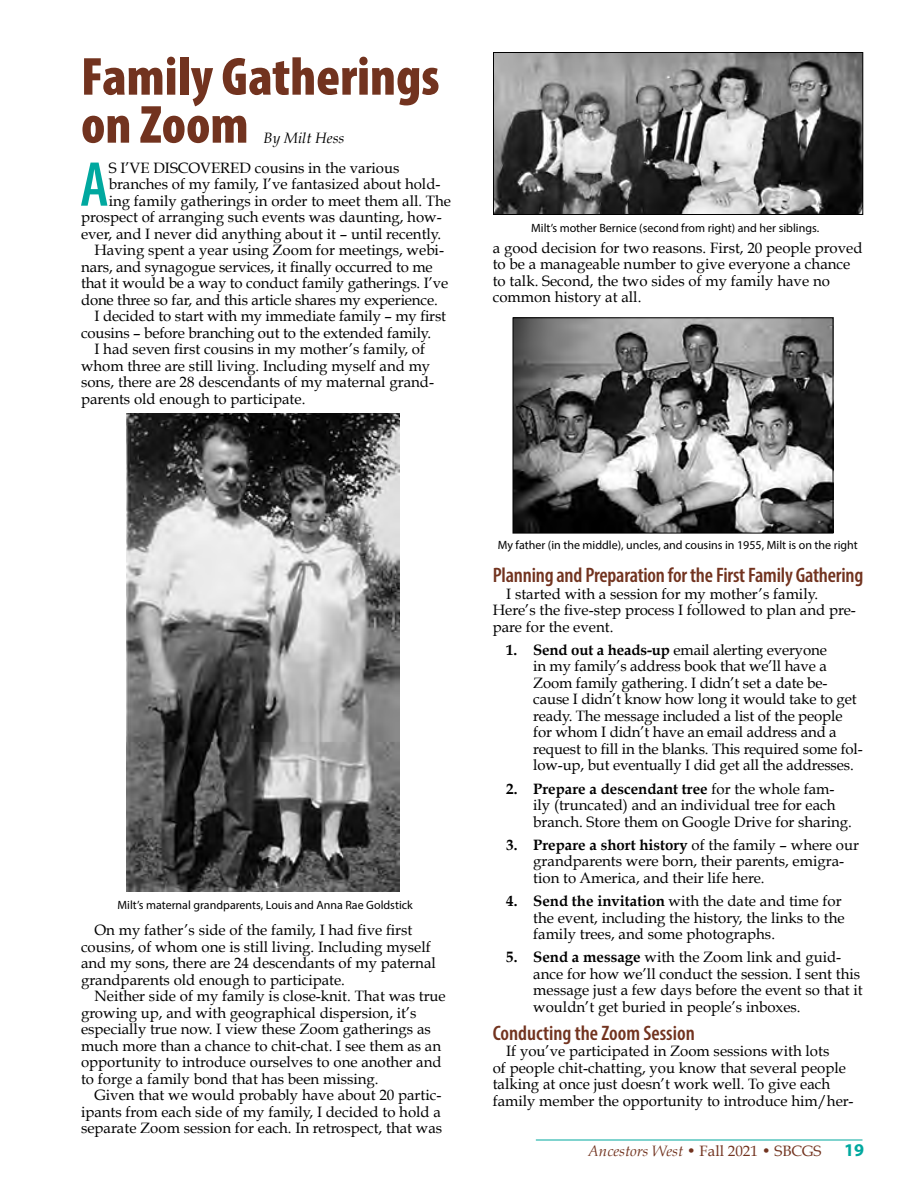
<style>
.page{position:relative;width:918px;height:1188px;background:#fff}
.page>*{position:absolute;margin:0;border:0;box-sizing:border-box;transform-origin:0 0}
.content_body{font:600 condensed 63.9px "Myriad Pro";color:#00a89f}
.content_body-2{font:900 condensed 54px/48px "Myriad Pro";color:#72331f}
.content_body-3{font:600 condensed 21px "Myriad Pro";letter-spacing:-.01em;color:#72331f}
.t1{font:700 18px "Myriad Pro";color:#00a89f}
.content_body-4{font:15px/16.5px "Book Antiqua";color:#000}
.t2{font:15px "Book Antiqua";color:#72331f}
.content_body-5{font:italic 15px "Book Antiqua";color:#000}
.t3{font:12px "Myriad Pro";color:#000}
.s1{font-weight:700}
.s2{font-style:italic}
</style>
<div class="page">
<hr style="left:536px;top:1140px;width:326px;height:1px;background:#00a89f">
<img style="left:126px;top:414px;width:274px;height:477px">
<img style="left:515px;top:319px;width:316px;height:212px">
<div style="left:513px;top:317px;width:320px;height:216px;border:1px solid #000"></div>
<img style="left:495px;top:54px;width:366px;height:159px">
<div style="left:493px;top:52px;width:370px;height:163px;border:1px solid #000"></div>
<p class="content_body-2" style="left:81px;top:51px;width:360px">Family Gatherings on Zoom</p>
<p class="content_body-5" style="left:264px;top:129px;width:82px">By Milt Hess</p>
<p class="content_body" style="left:80px;top:145px;width:30px">A</p>
<p class="content_body-4" style="left:109px;top:159px;width:292px">S I’VE DISCOVERED cousins in the various</p>
<p class="content_body-4" style="left:109px;top:176px;width:333px">branches of my family, I’ve fantasized about hold-</p>
<p class="content_body-4" style="left:109px;top:192px;width:344px">ing family gatherings in order to meet them all. The</p>
<p class="content_body-4" style="left:81px;top:209px;width:362px">prospect of arranging such events was daunting, how-</p>
<p class="content_body-4" style="left:81px;top:225px;width:362px">ever, and I never did anything about it – until recently.</p>
<p class="content_body-4" style="left:81px;top:242px;width:369px;text-indent:14px">Having spent a year using Zoom for meetings, webi&shy;nars, and synagogue services, it finally occurred to me that it would be a way to conduct family gatherings. I’ve done three so far, and this article shares my experience.</p>
<p class="content_body-4" style="left:81px;top:308px;width:367px;text-indent:14px">I decided to start with my immediate family – my first cousins – before branching out to the extended family.</p>
<p class="content_body-4" style="left:81px;top:341px;width:355px;text-indent:14px">I had seven first cousins in my mother’s family, of whom three are still living. Including myself and my sons, there are 28 descendants of my maternal grand&shy;parents old enough to participate.</p>
<p class="t3" style="left:531px;top:221px;width:290px">Milt’s mother Bernice (second from right) and her siblings.</p>
<p class="content_body-4" style="left:493px;top:239px;width:371px">a good decision for two reasons. First, 20 people proved to be a manageable number to give everyone a chance to talk. Second, the two sides of my family have no common history at all.</p>
<p class="t3" style="left:117px;top:897px;width:297px">Milt’s maternal grandparents, Louis and Anna Rae Goldstick</p>
<p class="content_body-4" style="left:81px;top:922px;width:356px;text-indent:14px">On my father’s side of the family, I had five first cousins, of whom one is still living. Including myself and my sons, there are 24 descendants of my paternal grandparents old enough to participate.</p>
<p class="content_body-4" style="left:81px;top:988px;width:366px;text-indent:14px">Neither side of my family is close-knit. That was true growing up, and with geographical dispersion, it’s especially true now. I view these Zoom gatherings as much more than a chance to chit-chat. I see them as an opportunity to introduce ourselves to one another and to forge a family bond that has been missing.</p>
<p class="content_body-4" style="left:81px;top:1087px;width:363px;text-align:justify;text-indent:13px">Given that we would probably have about 20 partic&shy;ipants from each side of my family, I decided to hold a separate Zoom session for each. In retrospect, that was</p>
<p class="t3" style="left:498px;top:538px;width:362px">My father (in the middle), uncles, and cousins in 1955, Milt is on the right</p>
<p class="content_body-3" style="left:493px;top:562px;width:372px">Planning and Preparation for the First Family Gathering</p>
<p class="content_body-4" style="left:493px;top:585px;width:365px;text-indent:14px">I started with a session for my mother’s family.<br>Here’s the five-step process I followed to plan and pre&shy;pare for the event.</p>
<p class="content_body-4" style="left:533px;top:641px;width:331px;text-indent:-27px"><span class="s1">1. Send out a heads-up</span> email alerting everyone<br>in my family’s address book that we’ll have a Zoom family gathering. I didn’t set a date be&shy;cause I didn’t know how long it would take to get ready. The message included a list of the people for whom I didn’t have an email address and a request to fill in the blanks. This required some fol&shy;low-up, but eventually I did get all the addresses.</p>
<p class="content_body-4" style="left:533px;top:780px;width:320px;text-indent:-27px"><span class="s1">2. Prepare a descendant tree</span> for the whole fam&shy;ily (truncated) and an individual tree for each branch. Store them on Google Drive for sharing.</p>
<p class="content_body-4" style="left:533px;top:836px;width:327px;text-indent:-27px"><span class="s1">3. Prepare a short history</span> of the family – where our grandparents were born, their parents, emigra&shy;tion to America, and their life here.</p>
<p class="content_body-4" style="left:533px;top:893px;width:313px;text-indent:-27px"><span class="s1">4. Send the invitation</span> with the date and time for the event, including the history, the links to the family trees, and some photographs.</p>
<p class="content_body-4" style="left:533px;top:949px;width:331px;text-indent:-27px"><span class="s1">5. Send a message</span> with the Zoom link and guid&shy;ance for how we’ll conduct the session. I sent this message just a few days before the event so that it wouldn’t get buried in people’s inboxes.</p>
<p class="content_body-3" style="left:493px;top:1020px;width:204px">Conducting the Zoom Session</p>
<p class="content_body-4" style="left:493px;top:1043px;width:362px;text-indent:14px">If you’ve participated in Zoom sessions with lots<br>of people chit-chatting, you know that several people talking at once just doesn’t work well. To give each family member the opportunity to introduce him/her-</p>
<p class="t2" style="left:588px;top:1141px;width:235px"><span class="s2">Ancestors West</span> • Fall 2021 • SBCGS</p>
<p class="t1" style="left:844px;top:1138px;width:21px">19</p>
</div>
